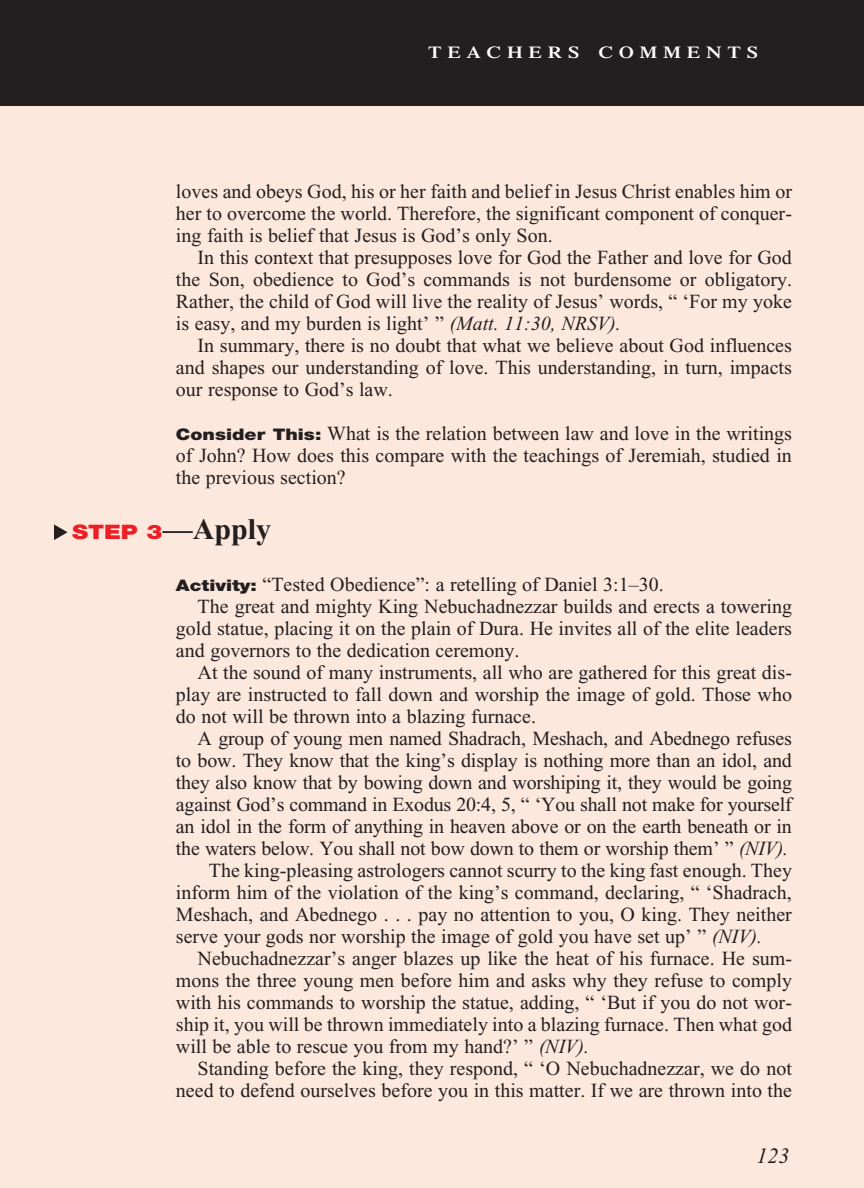
<style>
.page{position:relative;width:864px;height:1188px;background:#fff}
.page>*{position:absolute;margin:0;border:0;box-sizing:border-box;transform-origin:0 0}
.T_Aim_bodyXindent{font:700 30px "Times New Roman";color:#231f20}
.t1{font:italic 22px "Times New Roman";color:#231f20}
.Bulleted_Points1{font:20px/22px "Times New Roman";color:#231f20;text-align:justify}
.Objectives_Body_Text{font:20px/22px "Times New Roman";color:#231f20;text-align:justify}
.First_Line_Space_Tea{font:20px/22px "Times New Roman";color:#231f20;text-align:justify}
.t2{font:600 16.8px "Times";letter-spacing:.285em;color:#fff;scale:1.2 1}
.s1{font-style:italic}
.s2{font-family:"Helvetica Neue";font-weight:900;font-size:16px}
.s3{font-family:"Helvetica Neue";font-weight:900;font-size:20px;color:#ee1e24}
</style>
<div class="page">
<div style="left:0;top:98px;width:864px;height:1090px;background:#fde8dd"></div>
<div style="left:0;top:0;width:864px;height:105px;background:#231f20"></div>
<svg style="left:54px;top:524px;width:14px;height:16px"></svg>
<p class="t2" style="left:428px;top:43px;width:276px">TEACHERS COMMENTS</p>
<p class="Objectives_Body_Text" style="left:176px;top:180px;width:618px">loves and obeys God, his or her faith and belief in Jesus Christ enables him or her to overcome the world. Therefore, the significant component of conquer&shy;ing faith is belief that Jesus is God’s only Son.</p>
<p class="Objectives_Body_Text" style="left:176px;top:246px;width:618px;text-indent:22px">In this context that presupposes love for God the Father and love for God the Son, obedience to God’s commands is not burdensome or obligatory.<br>Rather, the child of God will live the reality of Jesus’ words, “ ‘For my yoke is easy, and my burden is light’ ” <span class="s1">(Matt. 11:30, NRSV).</span></p>
<p class="Objectives_Body_Text" style="left:176px;top:334px;width:618px;text-indent:22px">In summary, there is no doubt that what we believe about God influences and shapes our understanding of love. This understanding, in turn, impacts our response to God’s law.</p>
<p class="First_Line_Space_Tea" style="left:176px;top:422px;width:618px"><span class="s2">Consider This:</span> What is the relation between law and love in the writings of John? How does this compare with the teachings of Jeremiah, studied in the previous section?</p>
<p class="T_Aim_bodyXindent" style="left:72px;top:513px;width:201px"><span class="s3">STEP 3</span>—Apply</p>
<p class="Bulleted_Points1" style="left:176px;top:573px;width:489px"><span class="s2">Activity:</span> “Tested Obedience”: a retelling of Daniel 3:1–30.</p>
<p class="Bulleted_Points1" style="left:176px;top:595px;width:618px;text-indent:22px">The great and mighty King Nebuchadnezzar builds and erects a towering gold statue, placing it on the plain of Dura. He invites all of the elite leaders and governors to the dedication ceremony.</p>
<p class="Bulleted_Points1" style="left:176px;top:661px;width:618px;text-indent:22px">At the sound of many instruments, all who are gathered for this great dis&shy;play are instructed to fall down and worship the image of gold. Those who do not will be thrown into a blazing furnace.</p>
<p class="Bulleted_Points1" style="left:176px;top:727px;width:618px;text-indent:22px">A group of young men named Shadrach, Meshach, and Abednego refuses to bow. They know that the king’s display is nothing more than an idol, and they also know that by bowing down and worshiping it, they would be going against God’s command in Exodus 20:4, 5, “ ‘You shall not make for yourself an idol in the form of anything in heaven above or on the earth beneath or in the waters below. You shall not bow down to them or worship them’ ” <span class="s1">(NIV).</span></p>
<p class="Bulleted_Points1" style="left:176px;top:859px;width:618px;text-indent:33px">The king-pleasing astrologers cannot scurry to the king fast enough. They inform him of the violation of the king’s command, declaring, “ ‘Shadrach, Meshach, and Abednego . . . pay no attention to you, O king. They neither serve your gods nor worship the image of gold you have set up’ ” <span class="s1">(NIV).</span></p>
<p class="Bulleted_Points1" style="left:176px;top:947px;width:618px;text-indent:22px">Nebuchadnezzar’s anger blazes up like the heat of his furnace. He sum&shy;mons the three young men before him and asks why they refuse to comply with his commands to worship the statue, adding, “ ‘But if you do not wor&shy;ship it, you will be thrown immediately into a blazing furnace. Then what god will be able to rescue you from my hand?’ ” <span class="s1">(NIV).</span></p>
<p class="Bulleted_Points1" style="left:176px;top:1057px;width:618px;text-align:right">Standing before the king, they respond, “ ‘O Nebuchadnezzar, we do not need to defend ourselves before you in this matter. If we are thrown into the</p>
<p class="t1" style="left:756px;top:1144px;width:34px">123</p>
</div>
